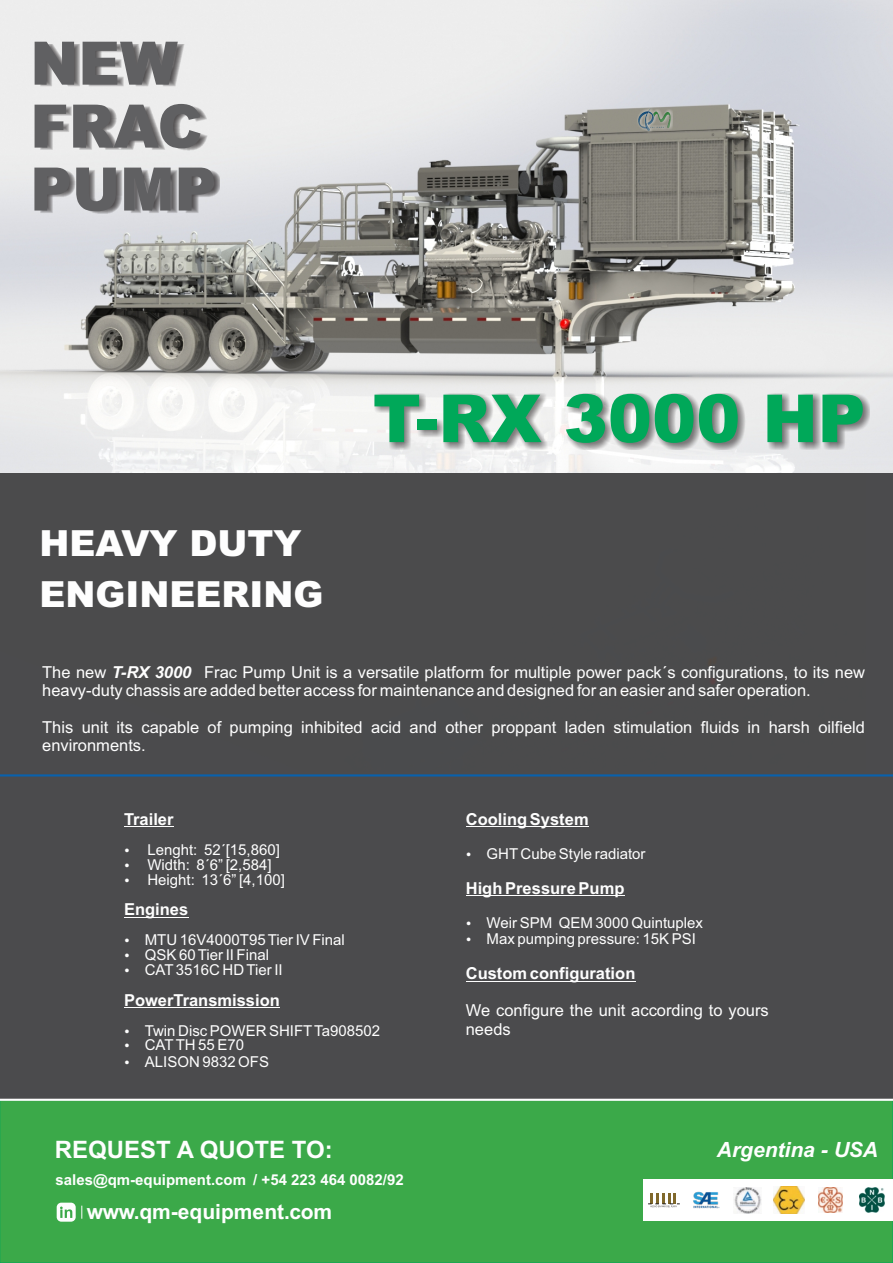
<style>
.page{position:relative;width:893px;height:1263px;background:#fff}
.page>*{position:absolute;margin:0;border:0;box-sizing:border-box;transform-origin:0 0}
.t1{font:900 66.3px "Arial";color:#00a859}
.t2{font:900 60px/63px "Arial";color:#606062;scale:.96 1}
.t3{font:900 36px/50.7px "Arial";color:#fefefe}
.t4{font:700 24px "Arial";color:#fefefe}
.t5{font:700 21px "Arial";color:#fff}
.t6{font:italic 700 21px "Arial";color:#fff}
.t7{font:16.5px/18.5px "Arial";color:#fefefe}
.t8{font:700 16.5px "Arial";color:#fefefe}
.t9{font:15px/14.9px "Arial";color:#fefefe}
.t10{font:700 15px "Arial";color:#fefefe}
.s1{font-weight:700;font-style:italic}
</style>
<div class="page">
<div style="left:0;top:1101px;width:893px;height:162px;background:#3ba949"></div>
<div style="left:0;top:0;width:893px;height:1100px;background:#4b4b4d"></div>
<img style="left:0;top:0;width:893px;height:472px">
<div style="left:40px;top:45px;width:179px;height:169px;background:#373435;opacity:.98"></div>
<div style="left:374px;top:394px;width:496px;height:56px;background:#373435;opacity:.62"></div>
<div style="left:637px;top:107px;width:36px;height:26px;background:#fefefe;opacity:.43"></div>
<img style="left:666px;top:112px;width:4px;height:16px">
<img style="left:638px;top:111px;width:7px;height:18px">
<img style="left:645px;top:108px;width:6px;height:23px">
<svg style="left:647px;top:112px;width:19px;height:16px"></svg>
<div style="left:643px;top:1179px;width:42px;height:42px;background:#fff"></div>
<svg style="left:648px;top:1193px;width:32px;height:14px"></svg>
<div style="left:768px;top:1179px;width:42px;height:42px;background:#fff"></div>
<img style="left:773px;top:1187px;width:32px;height:26px">
<div style="left:685px;top:1179px;width:41px;height:42px;background:#fff"></div>
<img style="left:693px;top:1191px;width:27px;height:18px">
<div style="left:726px;top:1179px;width:42px;height:42px;background:#fff"></div>
<img style="left:734px;top:1187px;width:27px;height:26px">
<div style="left:810px;top:1179px;width:41px;height:42px;background:#fff"></div>
<img style="left:818px;top:1188px;width:25px;height:24px">
<div style="left:851px;top:1179px;width:42px;height:42px;background:#fff"></div>
<img style="left:860px;top:1187px;width:25px;height:26px">
<hr style="left:124px;top:826px;width:50px;height:1px;background:#fefefe">
<hr style="left:124px;top:917px;width:64px;height:1px;background:#fefefe">
<hr style="left:124px;top:1007px;width:156px;height:1px;background:#fefefe">
<hr style="left:466px;top:826px;width:123px;height:1px;background:#fefefe">
<hr style="left:466px;top:895px;width:158px;height:1px;background:#fefefe">
<hr style="left:466px;top:981px;width:169px;height:1px;background:#fefefe">
<hr style="left:0;top:774px;width:893px;height:2px;background:#0961ad">
<hr style="left:0;top:1099px;width:893px;height:2px;background:#fefefe">
<svg style="left:57px;top:1203px;width:25px;height:19px"></svg>
<h2 class="t2" style="left:30px;top:38px;width:195px">NEW<br>FRAC<br>PUMP</h2>
<h3 class="t3" style="left:39px;top:522px;width:285px">HEAVY DUTY<br>ENGINEERING</h3>
<h1 class="t1" style="left:373px;top:395px;width:494px">T-RX 3000 HP</h1>
<p class="t7" style="left:42px;top:664px;width:824px">The new <span class="s1">T-RX 3000</span> Frac Pump Unit is a versatile platform for multiple power pack´s configurations, to its new heavy-duty chassis are added better access for maintenance and designed for an easier and safer operation.</p>
<p class="t7" style="left:42px;top:719px;width:824px">This unit its capable of pumping inhibited acid and other proppant laden stimulation fluids in harsh oilfield environments.</p>
<p class="t8" style="left:124px;top:813px;width:51px">Trailer</p>
<p class="t9" style="left:147px;top:844px;width:139px">Lenght: 52´[15,860]<br>Width: 8´6” [2,584]<br>Height: 13´6” [4,100]</p>
<p class="t8" style="left:124px;top:903px;width:66px">Engines</p>
<p class="t9" style="left:145px;top:934px;width:202px">MTU 16V4000T95 Tier IV Final<br>QSK 60 Tier II Final<br>CAT3516C HD Tier II</p>
<p class="t8" style="left:124px;top:994px;width:157px">PowerTransmission</p>
<p class="t9" style="left:145px;top:1024px;width:237px">Twin Disc POWER SHIFTTa908502<br>CATTH 55 E70</p>
<p class="t9" style="left:145px;top:1056px;width:126px">ALISON 9832 OFS</p>
<h3 class="t4" style="left:55px;top:1140px;width:279px">REQUEST A QUOTE TO:</h3>
<p class="t10" style="left:253px;top:1174px;width:152px">/ +54 223 464 0082/92</p>
<p class="t10" style="left:56px;top:1174px;width:192px">sales@qm-equipment.com</p>
<p class="t5" style="left:87px;top:1203px;width:247px">www.qm-equipment.com</p>
<p class="t8" style="left:466px;top:813px;width:124px">Cooling System</p>
<p class="t9" style="left:487px;top:847px;width:160px">GHT Cube Style radiator</p>
<p class="t8" style="left:466px;top:882px;width:160px">High Pressure Pump</p>
<p class="t9" style="left:487px;top:915px;width:218px;line-height:16.8px">Weir SPM QEM 3000 Quintuplex<br>Max pumping pressure: 15K PSI</p>
<p class="t8" style="left:466px;top:967px;width:171px">Custom configuration</p>
<p class="t7" style="left:466px;top:1002px;width:304px">We configure the unit according to yours needs</p>
<p class="t6" style="left:717px;top:1142px;width:163px">Argentina - USA</p>
</div>
